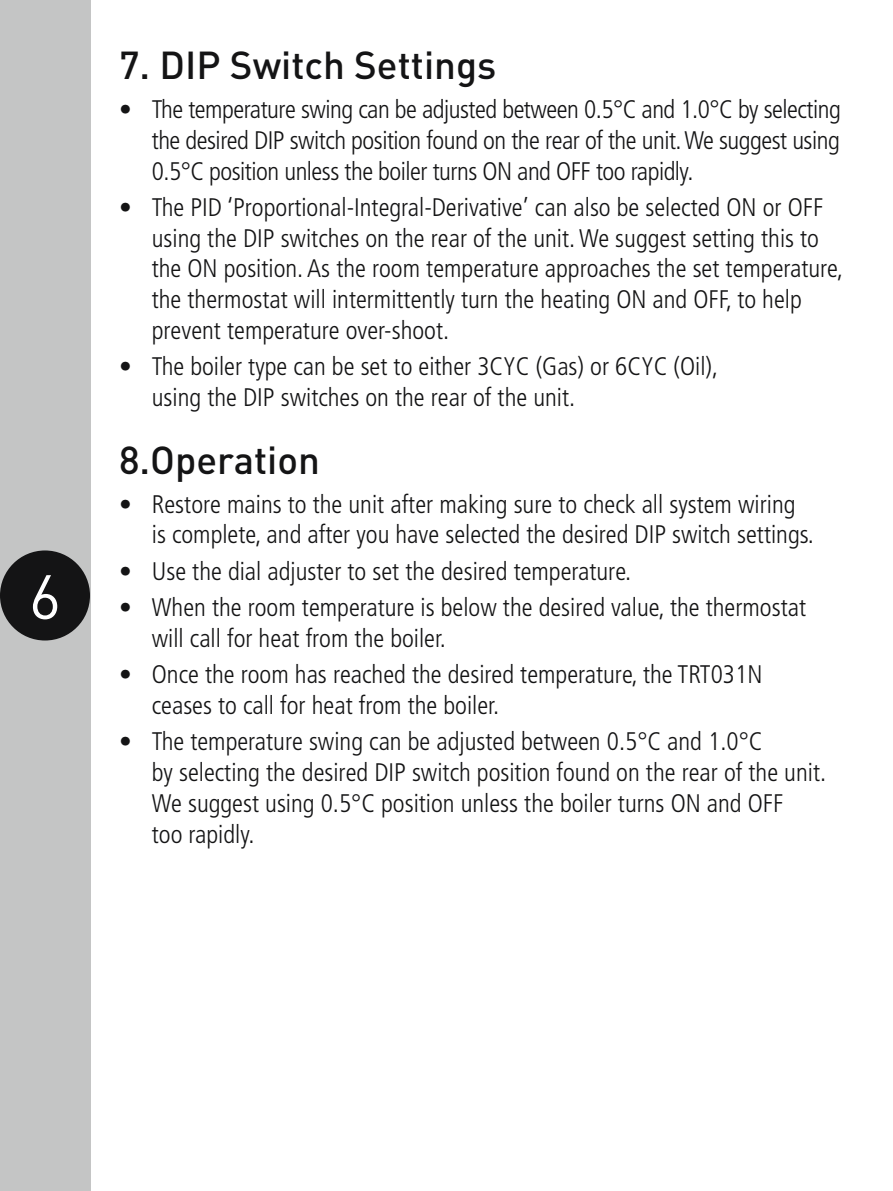
<style>
.page{position:relative;width:893px;height:1191px;background:#fff}
.page>*{position:absolute;margin:0;border:0;box-sizing:border-box;transform-origin:0 0}
.t1{font:61.6px "DINOT";color:#fff}
.t2{font:500 38.5px "DINOT";color:#141415}
.t3{font:300 condensed 25.55px/30.8px "Frutiger LT";color:#141415}
</style>
<div class="page">
<div style="left:0;top:0;width:90px;height:1191px;background:#c4c5c5"></div>
<div style="left:0;top:550px;width:90px;height:90px;background:#141415;border-radius:50%"></div>
<h1 class="t1" style="left:29px;top:558px;width:34px">6</h1>
<h2 class="t2" style="left:119px;top:41px;width:379px">7. DIP Switch Settings</h2>
<p class="t3" style="left:152px;top:94px;width:690px;text-align:justify;text-indent:-33px">• The temperature swing can be adjusted between 0.5°C and 1.0°C by selecting the desired DIP switch position found on the rear of the unit.We suggest using 0.5°C position unless the boiler turns ON and OFF too rapidly.</p>
<p class="t3" style="left:152px;top:192px;width:693px;text-indent:-33px">• The PID ‘Proportional-Integral-Derivative’ can also be selected ON or OFF using the DIP switches on the rear of the unit.We suggest setting this to the ON position. As the room temperature approaches the set temperature, the thermostat will intermittently turn the heating ON and OFF, to help prevent temperature over-shoot.</p>
<p class="t3" style="left:152px;top:351px;width:568px;text-indent:-33px">• The boiler type can be set to either 3CYC (Gas) or 6CYC (Oil), using the DIP switches on the rear of the unit.</p>
<h2 class="t2" style="left:119px;top:435px;width:202px">8.Operation</h2>
<p class="t3" style="left:152px;top:489px;width:664px;text-indent:-33px">• Restore mains to the unit after making sure to check all system wiring is complete, and after you have selected the desired DIP switch settings.</p>
<p class="t3" style="left:119px;top:556px;width:514px">• Use the dial adjuster to set the desired temperature.</p>
<p class="t3" style="left:152px;top:592px;width:656px;text-indent:-33px">• When the room temperature is below the desired value, the thermostat will call for heat from the boiler.</p>
<p class="t3" style="left:152px;top:659px;width:612px;text-indent:-33px">• Once the room has reached the desired temperature, the TRT031N ceases to call for heat from the boiler.</p>
<p class="t3" style="left:152px;top:726px;width:676px;text-indent:-33px">• The temperature swing can be adjusted between 0.5°C and 1.0°C<br>by selecting the desired DIP switch position found on the rear of the unit.<br>We suggest using 0.5°C position unless the boiler turns ON and OFF<br>too rapidly.</p>
</div>
